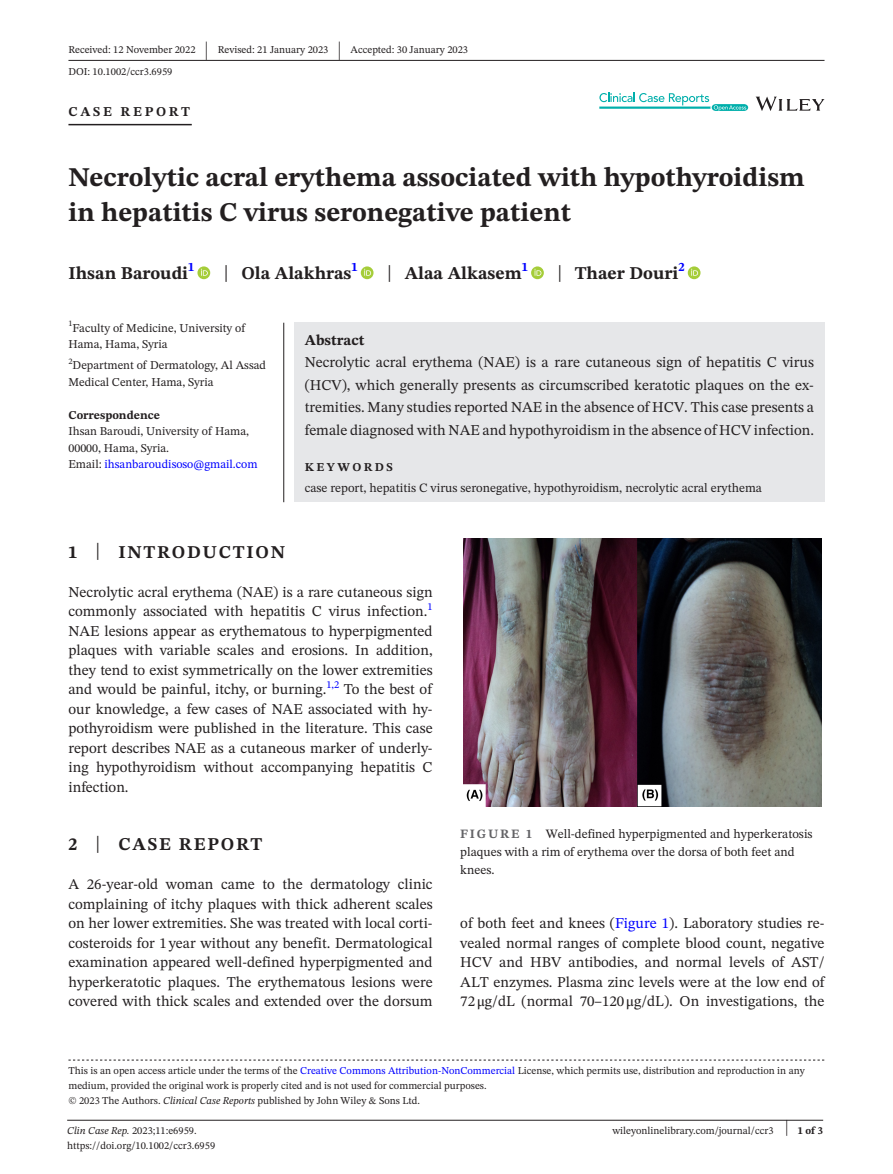
<style>
.page{position:relative;width:893px;height:1174px;background:#fff}
.page>*{position:absolute;margin:0;border:0;box-sizing:border-box;transform-origin:0 0}
.t1{font:700 27px/34.5px "STIX Two Text";color:#231f20}
.t2{font:25.65px "STIX Two Text";color:#231f20;scale:.49 1}
.t3{font:700 18px "STIX Two Text";color:#231f20}
.t4{font:700 18px "STIX Two Text";letter-spacing:.1em;color:#231f20}
.t5{font:15px/19.5px "STIX Two Text";color:#231f20;text-align:justify}
.t6{font:700 15px "STIX Two Text";color:#231f20}
.t7{font:700 13.5px "STIX Two Text";letter-spacing:.2em;color:#231f20}
.t8{font:12.75px/18px "STIX Two Text";color:#231f20}
.t9{font:12px/16.5px "STIX Two Text";color:#231f20}
.t10{font:700 12px "STIX Two Text";color:#231f20}
.t11{font:700 12px "STIX Two Text";letter-spacing:.2em;color:#231f20}
.t12{font:10.5px/15px "STIX Two Text";color:#231f20}
.t13{font:700 10.5px "STIX Two Text";color:#231f20}
.t14{font:10.5px "STIX Two Text";color:#00f}
.s1{font-weight:400;font-size:23.4px}
.s2{color:#00f}
.s3{font-weight:400;font-size:23.7px}
.s4{font-weight:700;color:#636366}
.s5{font-family:"STIX"}
.s6{font-style:italic}
.s7{font-weight:400;font-size:22.2px}
</style>
<div class="page">
<hr style="left:67px;top:1119px;width:756px;height:1px;background:#231f20">
<svg style="left:756px;top:97px;width:68px;height:14px"></svg>
<svg style="left:599px;top:93px;width:149px;height:18px"></svg>
<hr style="left:68px;top:60px;width:756px;height:1px;background:#231f20">
<hr style="left:68px;top:124px;width:124px;height:1px;background:#231f20">
<svg style="left:197px;top:266px;width:13px;height:13px"></svg>
<svg style="left:201px;top:269px;width:7px;height:7px"></svg>
<svg style="left:361px;top:266px;width:12px;height:13px"></svg>
<svg style="left:364px;top:269px;width:7px;height:7px"></svg>
<svg style="left:531px;top:266px;width:13px;height:13px"></svg>
<svg style="left:534px;top:269px;width:7px;height:7px"></svg>
<svg style="left:688px;top:266px;width:12px;height:13px"></svg>
<svg style="left:691px;top:269px;width:7px;height:7px"></svg>
<svg style="left:68px;top:1059px;width:756px;height:1px"></svg>
<div style="left:294px;top:323px;width:530px;height:179px;background:#e6e7e9"></div>
<hr style="left:283px;top:323px;width:1px;height:179px;background:#231f20">
<img style="left:464px;top:538px;width:357px;height:268px">
<p class="t12" style="left:68px;top:42px;width:129px">Received: 12 November 2022</p>
<h2 class="t2" style="left:205px;top:32px;width:8px">|</h2>
<p class="t12" style="left:218px;top:42px;width:112px">Revised: 21 January 2023</p>
<h2 class="t2" style="left:338px;top:32px;width:8px">|</h2>
<p class="t12" style="left:351px;top:42px;width:119px">Accepted: 30 January 2023</p>
<p class="t12" style="left:68px;top:64px;width:105px">DOI: 10.1002/ccr3.6959</p>
<p class="t7" style="left:68px;top:101px;width:123px">CASE REPORT</p>
<h1 class="t1" style="left:68px;top:161px;width:738px">Necrolytic acral erythema associated with hypothyroidism in hepatitis C virus seronegative patient</h1>
<p class="t3" style="left:68px;top:260px;width:128px">Ihsan Baroudi<sup>1</sup></p>
<p class="t3" style="left:224px;top:260px;width:135px"><span class="s1">|</span> Ola Alakhras<sup>1</sup></p>
<p class="t3" style="left:387px;top:260px;width:142px"><span class="s1">|</span> Alaa Alkasem<sup>1</sup></p>
<p class="t3" style="left:557px;top:260px;width:129px"><span class="s1">|</span> Thaer Douri<sup>2</sup></p>
<p class="t9" style="left:68px;top:319px;width:178px"><sup>1</sup>Faculty of Medicine, University of<br>Hama, Hama, Syria</p>
<p class="t9" style="left:68px;top:357px;width:199px"><sup>2</sup>Department of Dermatology, Al Assad<br>Medical Center, Hama, Syria</p>
<p class="t10" style="left:68px;top:406px;width:93px">Correspondence</p>
<p class="t9" style="left:68px;top:423px;width:191px">Ihsan Baroudi, University of Hama,<br>00000, Hama, Syria.<br>Email: <span class="s2">ihsanbaroudisoso@gmail.com</span></p>
<p class="t6" style="left:305px;top:329px;width:61px">Abstract</p>
<p class="t5" style="left:305px;top:351px;width:511px;line-height:22.5px">Necrolytic acral erythema (NAE) is a rare cutaneous sign of hepatitis C virus (HCV), which generally presents as circumscribed keratotic plaques on the ex&shy;tremities. Many studies reported NAE in the absence of HCV. This case presents a female diagnosed with NAE and hypothyroidism in the absence of HCV infection.</p>
<p class="t11" style="left:305px;top:458px;width:90px">KEYWORDS</p>
<p class="t8" style="left:305px;top:478px;width:459px">case report, hepatitis C virus seronegative, hypothyroidism, necrolytic acral erythema</p>
<p class="t4" style="left:68px;top:539px;width:218px">1 <span class="s3">|</span> INTRODUCTION</p>
<p class="t5" style="left:68px;top:582px;width:366px">Necrolytic acral erythema (NAE) is a rare cutaneous sign commonly associated with hepatitis C virus infection.</p>
<p class="t14" style="left:427px;top:598px;width:7px">1</p>
<p class="t5" style="left:68px;top:621px;width:366px">NAE lesions appear as erythematous to hyperpigmented plaques with variable scales and erosions. In addition, they tend to exist symmetrically on the lower extremities and would be painful, itchy, or burning.</p>
<p class="t14" style="left:326px;top:676px;width:14px">1,2</p>
<p class="t5" style="left:68px;top:679px;width:366px;text-indent:275px">To the best of our knowledge, a few cases of NAE associated with hy&shy;pothyroidism were published in the literature. This case report describes NAE as a cutaneous marker of underly&shy;ing hypothyroidism without accompanying hepatitis C infection.</p>
<p class="t4" style="left:68px;top:831px;width:195px">2 <span class="s3">|</span> CASE REPORT</p>
<p class="t5" style="left:68px;top:874px;width:366px">A 26-year-old woman came to the dermatology clinic complaining of itchy plaques with thick adherent scales on her lower extremities. She was treated with local corti&shy;costeroids for 1 year without any benefit. Dermatological examination appeared well-defined hyperpigmented and hyperkeratotic plaques. The erythematous lesions were covered with thick scales and extended over the dorsum</p>
<p class="t8" style="left:460px;top:825px;width:354px"><span class="s4">FIGURE 1</span> Well-defined hyperpigmented and hyperkeratosis plaques with a rim of erythema over the dorsa of both feet and knees.</p>
<p class="t5" style="left:460px;top:913px;width:366px">of both feet and knees (<span class="s2">Figure 1</span>). Laboratory studies re&shy;vealed normal ranges of complete blood count, negative HCV and HBV antibodies, and normal levels of AST/ ALT enzymes. Plasma zinc levels were at the low end of 72<span class="s5">μ</span>g/dL (normal 70–120<span class="s5">μ</span>g/dL). On investigations, the</p>
<p class="t12" style="left:68px;top:1063px;width:738px">This is an open access article under the terms of the <span class="s2">Creative Commons Attribution-NonCommercial</span> License, which permits use, distribution and reproduction in any medium, provided the original work is properly cited and is not used for commercial purposes.<br>© 2023 The Authors. <span class="s6">Clinical Case Reports</span> published by John Wiley &amp; Sons Ltd.</p>
<p class="t12" style="left:67px;top:1123px;width:131px"><span class="s6">Clin Case Rep.</span> 2023;11:e6959.</p>
<p class="t13" style="left:785px;top:1123px;width:39px"><span class="s7">|</span> 1 of 3</p>
<p class="t12" style="left:67px;top:1138px;width:150px">https://doi.org/10.1002/ccr3.6959</p>
<p class="t12" style="left:612px;top:1123px;width:163px">wileyonlinelibrary.com/journal/ccr3</p>
</div>
